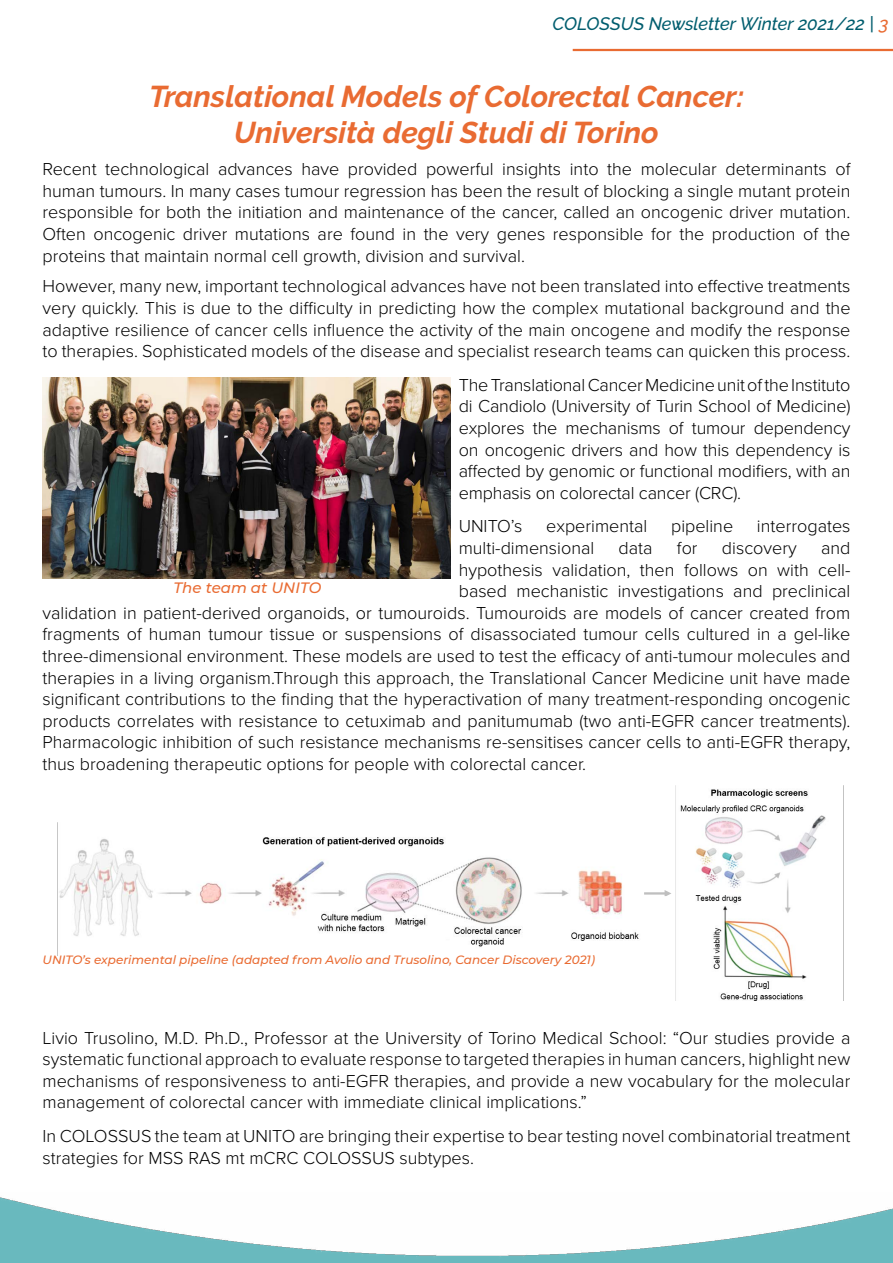
<style>
.page{position:relative;width:893px;height:1263px;background:#fff}
.page>*{position:absolute;margin:0;border:0;box-sizing:border-box;transform-origin:0 0}
.t1{font:italic 700 30px/36px "Raleway";color:#e96b32;text-align:center}
.t2{font:300 18px/21.6px "Proxima Nova";color:#000;text-align:justify}
.t3{font:italic 500 18px "Raleway";color:#005d6e}
.t4{font:italic 500 15px "Montserrat";color:#e96b32}
.t5{font:italic 500 12px "Montserrat";color:#e96b32}
.s1{color:#e96b32}
</style>
<div class="page">
<img style="left:0;top:1197px;width:893px;height:66px">
<hr style="left:573px;top:49px;width:320px;height:2px;background:#e96b32">
<img style="left:43px;top:377px;width:407px;height:201px">
<img style="left:57px;top:823px;width:582px;height:133px">
<img style="left:675px;top:785px;width:151px;height:215px">
<svg style="left:644px;top:890px;width:27px;height:6px"></svg>
<p class="t3" style="left:552px;top:13px;width:338px">COLOSSUS Newsletter Winter 2021/22 | <span class="s1">3</span></p>
<h1 class="t1" style="left:149px;top:79px;width:596px">Translational Models of Colorectal Cancer:<br>Università degli Studi di Torino</h1>
<p class="t2" style="left:43px;top:159px;width:809px">Recent technological advances have provided powerful insights into the molecular determinants of human tumours. In many cases tumour regression has been the result of blocking a single mutant protein responsible for both the initiation and maintenance of the cancer, called an oncogenic driver mutation.<br>Often oncogenic driver mutations are found in the very genes responsible for the production of the proteins that maintain normal cell growth, division and survival.</p>
<p class="t2" style="left:43px;top:276px;width:809px">However, many new, important technological advances have not been translated into effective treatments very quickly. This is due to the difficulty in predicting how the complex mutational background and the adaptive resilience of cancer cells influence the activity of the main oncogene and modify the response to therapies. Sophisticated models of the disease and specialist research teams can quicken this process.</p>
<p class="t2" style="left:459px;top:374px;width:393px">The Translational Cancer Medicine unit of the Instituto di Candiolo (University of Turin School of Medicine) explores the mechanisms of tumour dependency on oncogenic drivers and how this dependency is affected by genomic or functional modifiers, with an emphasis on colorectal cancer (CRC).</p>
<p class="t2" style="left:459px;top:516px;width:65px">UNITO’s</p>
<p class="t2" style="left:546px;top:516px;width:103px">experimental</p>
<p class="t2" style="left:671px;top:516px;width:64px">pipeline</p>
<p class="t2" style="left:757px;top:516px;width:95px">interrogates</p>
<p class="t2" style="left:459px;top:537px;width:137px">multi-dimensional</p>
<p class="t2" style="left:619px;top:537px;width:35px">data</p>
<p class="t2" style="left:677px;top:537px;width:22px">for</p>
<p class="t2" style="left:722px;top:537px;width:76px">discovery</p>
<p class="t2" style="left:821px;top:537px;width:31px">and</p>
<p class="t2" style="left:459px;top:559px;width:393px">hypothesis validation, then follows on with cell-</p>
<p class="t2" style="left:459px;top:581px;width:393px">based mechanistic investigations and preclinical</p>
<p class="t2" style="left:43px;top:602px;width:809px">validation in patient-derived organoids, or tumouroids. Tumouroids are models of cancer created from</p>
<p class="t2" style="left:43px;top:624px;width:809px">fragments of human tumour tissue or suspensions of disassociated tumour cells cultured in a gel-like</p>
<p class="t2" style="left:43px;top:645px;width:809px">three-dimensional environment. These models are used to test the efficacy of anti-tumour molecules and</p>
<p class="t2" style="left:43px;top:667px;width:809px">therapies in a living organism.Through this approach, the Translational Cancer Medicine unit have made</p>
<p class="t2" style="left:43px;top:689px;width:809px">significant contributions to the finding that the hyperactivation of many treatment-responding oncogenic</p>
<p class="t2" style="left:43px;top:710px;width:809px">products correlates with resistance to cetuximab and panitumumab (two anti-EGFR cancer treatments).</p>
<p class="t2" style="left:43px;top:732px;width:809px">Pharmacologic inhibition of such resistance mechanisms re-sensitises cancer cells to anti-EGFR therapy,</p>
<p class="t2" style="left:43px;top:753px;width:545px">thus broadening therapeutic options for people with colorectal cancer.</p>
<p class="t4" style="left:173px;top:577px;width:149px">The team at UNITO</p>
<p class="t5" style="left:43px;top:951px;width:554px">UNITO’s experimental pipeline (adapted from Avolio and Trusolino, Cancer Discovery 2021)</p>
<p class="t2" style="left:43px;top:1027px;width:809px">Livio Trusolino, M.D. Ph.D., Professor at the University of Torino Medical School: “Our studies provide a systematic functional approach to evaluate response to targeted therapies in human cancers, highlight new mechanisms of responsiveness to anti-EGFR therapies, and provide a new vocabulary for the molecular management of colorectal cancer with immediate clinical implications.”</p>
<p class="t2" style="left:43px;top:1125px;width:809px">In COLOSSUS the team at UNITO are bringing their expertise to bear testing novel combinatorial treatment strategies for MSS RAS mt mCRC COLOSSUS subtypes.</p>
</div>
